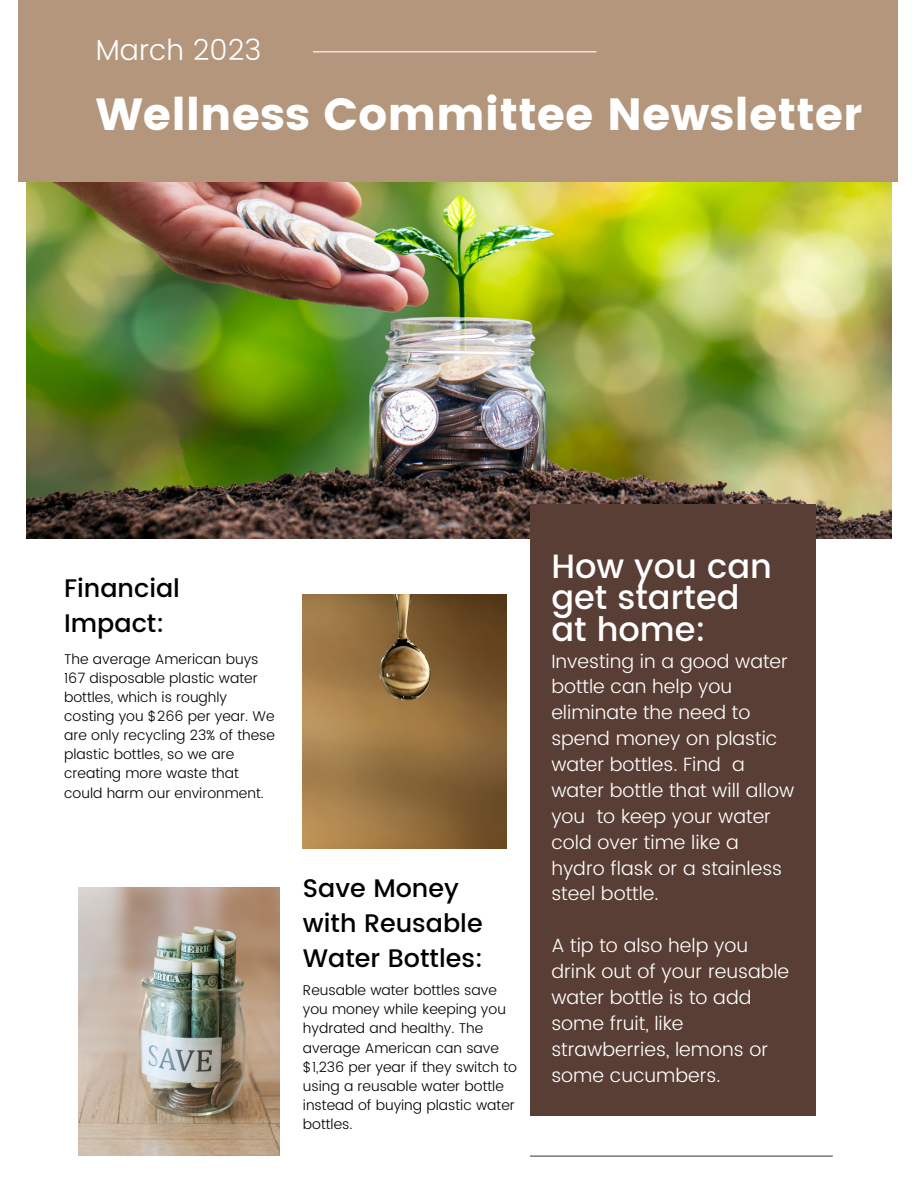
<style>
.page{position:relative;width:918px;height:1188px;background:#fff}
.page>*{position:absolute;margin:0;border:0;box-sizing:border-box;transform-origin:0 0}
.t1{font:45px "Poppins";color:#fff}
.t2{font:500 33.6px/31.8px "Poppins";color:#fff}
.t3{font:300 28.8px "Poppins";color:#fff}
.t4{font:500 25.35px/35px "Poppins";color:#000}
.t5{font:300 19.2px/25.8px "Poppins";color:#fff}
.t6{font:300 14.1px/19.2px "Poppins";color:#000}
</style>
<div class="page">
<img style="left:26px;top:181px;width:865px;height:357px">
<img style="left:79px;top:887px;width:200px;height:268px">
<img style="left:303px;top:594px;width:204px;height:254px">
<div style="left:18px;top:0;width:880px;height:181px;background:#b3967c"></div>
<div style="left:530px;top:504px;width:286px;height:612px;background:#593e35"></div>
<hr style="left:313px;top:51px;width:284px;height:1px;background:#fff">
<hr style="left:530px;top:1156px;width:303px;height:1px;background:#3e4e40">
<h3 class="t3" style="left:96px;top:33px;width:167px">March 2023</h3>
<h1 class="t1" style="left:96px;top:89px;width:768px">Wellness Committee Newsletter</h1>
<h3 class="t4" style="left:64px;top:571px;width:117px">Financial<br>Impact:</h3>
<p class="t6" style="left:64px;top:649px;width:212px">The average American buys<br>167 disposable plastic water bottles, which is roughly costing you $266 per year. We are only recycling 23% of these plastic bottles, so we are creating more waste that could harm our environment.</p>
<h3 class="t4" style="left:303px;top:871px;width:181px">Save Money with Reusable<br>Water Bottles:</h3>
<p class="t6" style="left:303px;top:981px;width:216px">Reusable water bottles save you money while keeping you hydrated and healthy. The average American can save $1,236 per year if they switch to using a reusable water bottle instead of buying plastic water bottles.</p>
<h2 class="t2" style="left:551px;top:550px;width:222px">How you can get started at home:</h2>
<h3 class="t5" style="left:551px;top:648px;width:244px">Investing in a good water bottle can help you eliminate the need to spend money on plastic water bottles. Find a water bottle that will allow you to keep your water cold over time like a hydro flask or a stainless steel bottle.</h3>
<h3 class="t5" style="left:551px;top:933px;width:239px">A tip to also help you drink out of your reusable water bottle is to add some fruit, like strawberries, lemons or some cucumbers.</h3>
</div>
